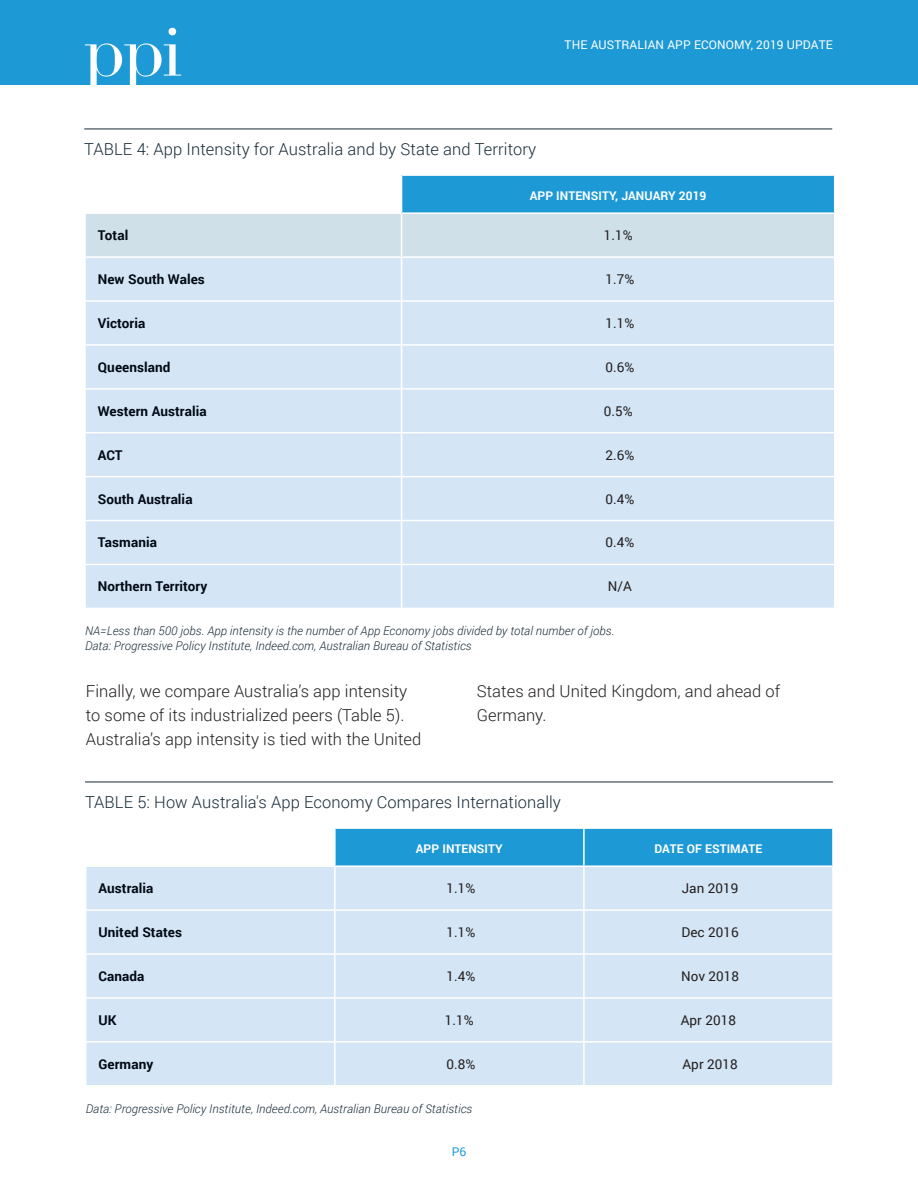
<style>
.page{position:relative;width:918px;height:1188px;background:#fff}
.page>*{position:absolute;margin:0;border:0;box-sizing:border-box;transform-origin:0 0}
.Body_Copy{font:300 16.5px/24px "Roboto";letter-spacing:.005em;color:#231f20}
.Figure_Title{font:300 16.5px "Roboto";letter-spacing:.005em;color:#172b37}
.Body_Copy-2{font:700 13.5px "Roboto";letter-spacing:.005em;color:#000814}
.Body_Copy-3{font:13.5px "Roboto";letter-spacing:.005em;color:#231f20}
.Source{font:italic 300 12px/15px "Roboto";letter-spacing:.005em;color:#172b37}
.Table_Header{font:700 12px "Roboto";letter-spacing:.005em;color:#fff}
.t1{font:12px "Roboto";letter-spacing:.01em;color:#fff}
.t2{font:12px "Roboto";color:#1d99d6}
</style>
<div class="page">
<div style="left:0;top:0;width:918px;height:85px;background:#1d99d6"></div>
<svg style="left:168px;top:28px;width:8px;height:7px"></svg>
<svg style="left:85px;top:43px;width:96px;height:42px"></svg>
<div style="left:402px;top:175px;width:433px;height:38px;background:#1d99d6"></div>
<div style="left:86px;top:214px;width:748px;height:42px;background:#d0e0e9"></div>
<div style="left:86px;top:258px;width:748px;height:350px;background:#d4e5f5"></div>
<hr style="left:402px;top:174px;width:433px;height:2px;background:#fff">
<hr style="left:834px;top:176px;width:1px;height:36px;background:#fff">
<hr style="left:402px;top:212px;width:433px;height:2px;background:#fff">
<hr style="left:401px;top:214px;width:1px;height:42px;background:#fff">
<hr style="left:401px;top:258px;width:1px;height:42px;background:#fff">
<hr style="left:84px;top:300px;width:318px;height:2px;background:#fff">
<hr style="left:402px;top:300px;width:433px;height:2px;background:#fff">
<hr style="left:401px;top:302px;width:1px;height:42px;background:#fff">
<hr style="left:84px;top:344px;width:318px;height:2px;background:#fff">
<hr style="left:402px;top:344px;width:433px;height:2px;background:#fff">
<hr style="left:401px;top:346px;width:1px;height:42px;background:#fff">
<hr style="left:84px;top:388px;width:318px;height:2px;background:#fff">
<hr style="left:402px;top:388px;width:433px;height:2px;background:#fff">
<hr style="left:401px;top:390px;width:1px;height:42px;background:#fff">
<hr style="left:84px;top:432px;width:318px;height:1px;background:#fff">
<hr style="left:402px;top:432px;width:433px;height:1px;background:#fff">
<hr style="left:401px;top:433px;width:1px;height:43px;background:#fff">
<hr style="left:84px;top:476px;width:318px;height:1px;background:#fff">
<hr style="left:402px;top:476px;width:433px;height:1px;background:#fff">
<hr style="left:401px;top:477px;width:1px;height:43px;background:#fff">
<hr style="left:84px;top:520px;width:318px;height:1px;background:#fff">
<hr style="left:402px;top:520px;width:433px;height:1px;background:#fff">
<hr style="left:401px;top:521px;width:1px;height:43px;background:#fff">
<hr style="left:84px;top:564px;width:318px;height:1px;background:#fff">
<hr style="left:402px;top:564px;width:433px;height:1px;background:#fff">
<hr style="left:401px;top:565px;width:1px;height:43px;background:#fff">
<hr style="left:84px;top:129px;width:748px;height:1px;background:#172b37">
<div style="left:336px;top:829px;width:496px;height:36px;background:#1d99d6"></div>
<div style="left:87px;top:867px;width:745px;height:218px;background:#d4e5f5"></div>
<hr style="left:583px;top:829px;width:2px;height:36px;background:#fff">
<hr style="left:334px;top:867px;width:2px;height:42px;background:#fff">
<hr style="left:583px;top:867px;width:2px;height:42px;background:#fff">
<hr style="left:85px;top:909px;width:250px;height:2px;background:#fff">
<hr style="left:335px;top:909px;width:249px;height:2px;background:#fff">
<hr style="left:334px;top:911px;width:2px;height:42px;background:#fff">
<hr style="left:584px;top:909px;width:250px;height:2px;background:#fff">
<hr style="left:583px;top:911px;width:2px;height:42px;background:#fff">
<hr style="left:85px;top:953px;width:250px;height:2px;background:#fff">
<hr style="left:335px;top:953px;width:249px;height:2px;background:#fff">
<hr style="left:334px;top:955px;width:2px;height:42px;background:#fff">
<hr style="left:584px;top:953px;width:250px;height:2px;background:#fff">
<hr style="left:583px;top:955px;width:2px;height:42px;background:#fff">
<hr style="left:85px;top:997px;width:250px;height:2px;background:#fff">
<hr style="left:335px;top:997px;width:249px;height:2px;background:#fff">
<hr style="left:334px;top:999px;width:2px;height:42px;background:#fff">
<hr style="left:584px;top:997px;width:250px;height:2px;background:#fff">
<hr style="left:583px;top:999px;width:2px;height:42px;background:#fff">
<hr style="left:85px;top:1041px;width:250px;height:2px;background:#fff">
<hr style="left:335px;top:1041px;width:249px;height:2px;background:#fff">
<hr style="left:334px;top:1043px;width:2px;height:42px;background:#fff">
<hr style="left:584px;top:1041px;width:250px;height:2px;background:#fff">
<hr style="left:583px;top:1043px;width:2px;height:42px;background:#fff">
<hr style="left:85px;top:782px;width:748px;height:1px;background:#172b37">
<p class="t1" style="left:565px;top:36px;width:270px">THE AUSTRALIAN APP ECONOMY, 2019 UPDATE</p>
<p class="Figure_Title" style="left:84px;top:138px;width:453px">TABLE 4: App Intensity for Australia and by State and Territory</p>
<p class="Table_Header" style="left:530px;top:188px;width:178px">APP INTENSITY, JANUARY 2019</p>
<p class="Body_Copy-2" style="left:98px;top:226px;width:32px">Total</p>
<p class="Body_Copy-3" style="left:604px;top:226px;width:30px">1.1%</p>
<p class="Body_Copy-2" style="left:98px;top:270px;width:109px">New South Wales</p>
<p class="Body_Copy-3" style="left:605px;top:270px;width:30px">1.7%</p>
<p class="Body_Copy-2" style="left:98px;top:314px;width:49px">Victoria</p>
<p class="Body_Copy-3" style="left:605px;top:314px;width:30px">1.1%</p>
<p class="Body_Copy-2" style="left:98px;top:358px;width:74px">Queensland</p>
<p class="Body_Copy-3" style="left:605px;top:358px;width:30px">0.6%</p>
<p class="Body_Copy-2" style="left:98px;top:401px;width:110px">Western Australia</p>
<p class="Body_Copy-3" style="left:604px;top:401px;width:30px">0.5%</p>
<p class="Body_Copy-2" style="left:98px;top:445px;width:26px">ACT</p>
<p class="Body_Copy-3" style="left:605px;top:445px;width:30px">2.6%</p>
<p class="Body_Copy-2" style="left:98px;top:489px;width:96px">South Australia</p>
<p class="Body_Copy-3" style="left:605px;top:489px;width:30px">0.4%</p>
<p class="Body_Copy-2" style="left:98px;top:533px;width:61px">Tasmania</p>
<p class="Body_Copy-3" style="left:605px;top:533px;width:30px">0.4%</p>
<p class="Body_Copy-2" style="left:98px;top:577px;width:111px">Northern Territory</p>
<p class="Body_Copy-3" style="left:608px;top:577px;width:26px">N/A</p>
<p class="Source" style="left:85px;top:622px;width:531px">NA=Less than 500 jobs. App intensity is the number of App Economy jobs divided by total number of jobs.<br>Data: Progressive Policy Institute, Indeed.com, Australian Bureau of Statistics</p>
<p class="Body_Copy" style="left:86px;top:679px;width:337px">Finally, we compare Australia’s app intensity to some of its industrialized peers (Table 5).<br>Australia’s app intensity is tied with the United</p>
<p class="Body_Copy" style="left:477px;top:679px;width:305px">States and United Kingdom, and ahead of<br>Germany.</p>
<p class="Figure_Title" style="left:85px;top:791px;width:478px">TABLE 5: How Australia's App Economy Compares Internationally</p>
<p class="Table_Header" style="left:416px;top:841px;width:88px">APP INTENSITY</p>
<p class="Table_Header" style="left:654px;top:841px;width:109px">DATE OF ESTIMATE</p>
<p class="Body_Copy-2" style="left:99px;top:879px;width:56px">Australia</p>
<p class="Body_Copy-3" style="left:447px;top:879px;width:30px">1.1%</p>
<p class="Body_Copy-3" style="left:682px;top:879px;width:58px">Jan 2019</p>
<p class="Body_Copy-2" style="left:99px;top:923px;width:85px">United States</p>
<p class="Body_Copy-3" style="left:447px;top:923px;width:30px">1.1%</p>
<p class="Body_Copy-3" style="left:681px;top:923px;width:59px">Dec 2016</p>
<p class="Body_Copy-2" style="left:99px;top:967px;width:47px">Canada</p>
<p class="Body_Copy-3" style="left:447px;top:967px;width:30px">1.4%</p>
<p class="Body_Copy-3" style="left:681px;top:967px;width:60px">Nov 2018</p>
<p class="Body_Copy-2" style="left:99px;top:1011px;width:20px">UK</p>
<p class="Body_Copy-3" style="left:445px;top:1011px;width:30px">1.1%</p>
<p class="Body_Copy-3" style="left:681px;top:1011px;width:57px">Apr 2018</p>
<p class="Body_Copy-2" style="left:99px;top:1054px;width:56px">Germany</p>
<p class="Body_Copy-3" style="left:447px;top:1054px;width:30px">0.8%</p>
<p class="Body_Copy-3" style="left:682px;top:1054px;width:57px">Apr 2018</p>
<p class="Source" style="left:86px;top:1100px;width:388px">Data: Progressive Policy Institute, Indeed.com, Australian Bureau of Statistics</p>
<p class="t2" style="left:452px;top:1143px;width:16px">P6</p>
</div>
